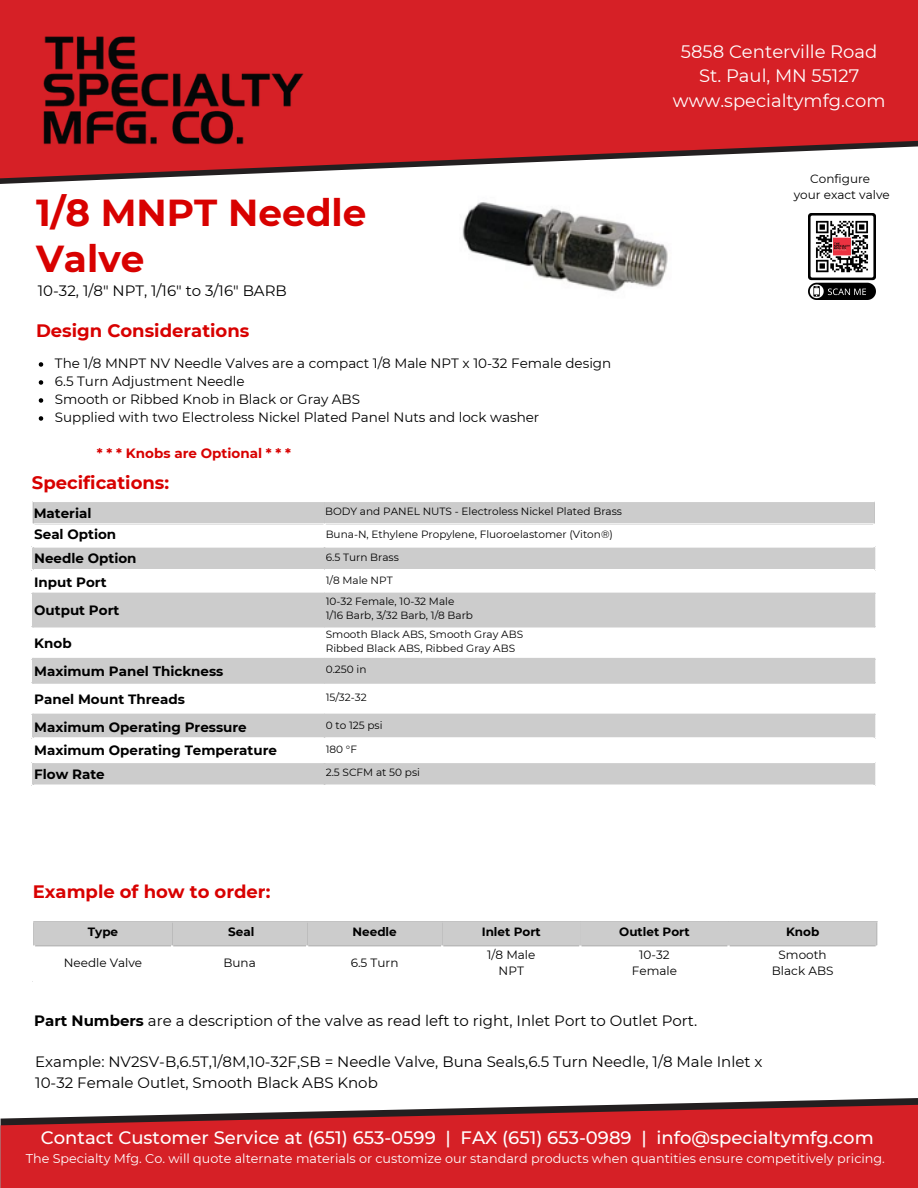
<style>
.page{position:relative;width:918px;height:1188px;background:#fff}
.page>*{position:absolute;margin:0;border:0;box-sizing:border-box;transform-origin:0 0}
.t1{font:700 37.5px/46.2px "Montserrat";color:#d80100}
.t2{font:500 18px "Montserrat";color:#fff}
.t3{font:700 18px "Montserrat";color:#d80100}
.t4{font:18px/24.8px "Montserrat";color:#fff;text-align:center}
.t5{font:15px/20.2px "Montserrat";color:#000}
.t6{font:13.5px "Montserrat";color:#000}
.t7{font:700 13.5px "Montserrat";color:#000}
.t8{font:700 13.5px "Montserrat";color:#d80100}
.t9{font:12.75px "Montserrat";color:#fff}
.t10{font:12px "Montserrat";color:#000}
.t11{font:700 12px "Montserrat";color:#000}
.t12{font:10.5px "Montserrat";color:#000}
.s1{font-weight:700}
</style>
<div class="page">
<svg style="left:0;top:0;width:918px;height:179px;background:#d4373c"></svg>
<svg style="left:609px;top:1098px;width:309px;height:7px"></svg>
<svg style="left:1px;top:1105px;width:917px;height:83px;background:#cc2b31"></svg>
<img style="left:26px;top:21px;width:290px;height:157px">
<div style="left:33px;top:922px;width:844px;height:23px;background:#ccc"></div>
<hr style="left:33px;top:921px;width:844px;height:1px;background:#ccc">
<hr style="left:35px;top:945px;width:841px;height:2px;background:#ccc">
<hr style="left:171px;top:945px;width:2px;height:36px;background:#fff">
<hr style="left:306px;top:945px;width:2px;height:36px;background:#fff">
<hr style="left:441px;top:945px;width:2px;height:36px;background:#fff">
<hr style="left:579px;top:945px;width:3px;height:36px;background:#fff">
<hr style="left:727px;top:945px;width:3px;height:36px;background:#fff">
<div style="left:34px;top:502px;width:840px;height:283px;background:#ccc"></div>
<svg style="left:34px;top:525px;width:839px;height:236px"></svg>
<svg style="left:33px;top:502px;width:1px;height:21px"></svg>
<svg style="left:324px;top:502px;width:1px;height:21px"></svg>
<svg style="left:874px;top:502px;width:1px;height:21px"></svg>
<hr style="left:34px;top:523px;width:839px;height:2px;background:#fff">
<hr style="left:323px;top:523px;width:3px;height:22px;background:#fff">
<hr style="left:323px;top:571px;width:3px;height:22px;background:#fff">
<hr style="left:323px;top:628px;width:3px;height:30px;background:#fff">
<hr style="left:323px;top:684px;width:3px;height:30px;background:#fff">
<hr style="left:323px;top:740px;width:3px;height:21px;background:#fff">
<hr style="left:873px;top:523px;width:2px;height:22px;background:#fff">
<hr style="left:873px;top:571px;width:2px;height:22px;background:#fff">
<hr style="left:873px;top:628px;width:2px;height:30px;background:#fff">
<hr style="left:873px;top:684px;width:2px;height:30px;background:#fff">
<hr style="left:873px;top:740px;width:2px;height:21px;background:#fff">
<hr style="left:32px;top:545px;width:843px;height:3px;background:#fff">
<hr style="left:32px;top:569px;width:843px;height:2px;background:#fff">
<hr style="left:32px;top:737px;width:843px;height:3px;background:#fff">
<hr style="left:32px;top:761px;width:843px;height:2px;background:#fff">
<hr style="left:32px;top:548px;width:2px;height:21px;background:#ccc">
<hr style="left:32px;top:595px;width:2px;height:30px;background:#ccc">
<hr style="left:32px;top:660px;width:2px;height:22px;background:#ccc">
<hr style="left:32px;top:716px;width:2px;height:21px;background:#ccc">
<hr style="left:32px;top:763px;width:2px;height:22px;background:#ccc">
<hr style="left:323px;top:548px;width:3px;height:21px;background:#ccc">
<hr style="left:323px;top:595px;width:3px;height:30px;background:#ccc">
<hr style="left:323px;top:660px;width:3px;height:22px;background:#ccc">
<hr style="left:323px;top:716px;width:3px;height:21px;background:#ccc">
<hr style="left:323px;top:763px;width:3px;height:22px;background:#ccc">
<hr style="left:873px;top:548px;width:2px;height:21px;background:#ccc">
<hr style="left:873px;top:595px;width:2px;height:30px;background:#ccc">
<hr style="left:873px;top:660px;width:2px;height:22px;background:#ccc">
<hr style="left:873px;top:716px;width:2px;height:21px;background:#ccc">
<hr style="left:873px;top:763px;width:2px;height:22px;background:#ccc">
<hr style="left:32px;top:593px;width:843px;height:2px;background:#ccc">
<hr style="left:32px;top:625px;width:843px;height:3px;background:#ccc">
<hr style="left:32px;top:658px;width:843px;height:2px;background:#ccc">
<hr style="left:32px;top:682px;width:843px;height:2px;background:#ccc">
<hr style="left:32px;top:714px;width:843px;height:2px;background:#ccc">
<img style="left:808px;top:213px;width:68px;height:87px">
<img style="left:462px;top:202px;width:206px;height:90px">
<svg style="left:39px;top:362px;width:4px;height:5px"></svg>
<svg style="left:39px;top:380px;width:4px;height:5px"></svg>
<svg style="left:39px;top:398px;width:4px;height:5px"></svg>
<svg style="left:39px;top:416px;width:4px;height:5px"></svg>
<p class="t1" style="left:36px;top:189px;width:332px">1/8 MNPT Needle<br>Valve</p>
<h6 class="t5" style="left:38px;top:280px;width:251px">10-32, 1/8" NPT, 1/16" to 3/16" BARB</h6>
<p class="t3" style="left:36px;top:320px;width:215px">Design Considerations</p>
<p class="t6" style="left:55px;top:355px;width:558px">The 1/8 MNPT NV Needle Valves are a compact 1/8 Male NPT x 10-32 Female design</p>
<p class="t6" style="left:55px;top:373px;width:191px">6.5 Turn Adjustment Needle</p>
<p class="t6" style="left:55px;top:391px;width:307px">Smooth or Ribbed Knob in Black or Gray ABS</p>
<p class="t6" style="left:55px;top:409px;width:486px">Supplied with two Electroless Nickel Plated Panel Nuts and lock washer</p>
<p class="t8" style="left:97px;top:445px;width:196px">* * * Knobs are Optional * * *</p>
<h4 class="t3" style="left:32px;top:471px;width:139px">Specifications:</h4>
<p class="t7" style="left:34px;top:505px;width:59px">Material</p>
<p class="t12" style="left:325px;top:505px;width:298px">BODY and PANEL NUTS - Electroless Nickel Plated Brass</p>
<p class="t7" style="left:34px;top:526px;width:84px">Seal Option</p>
<p class="t12" style="left:326px;top:528px;width:289px">Buna-N, Ethylene Propylene, Fluoroelastomer (Viton®)</p>
<p class="t7" style="left:34px;top:550px;width:104px">Needle Option</p>
<p class="t12" style="left:326px;top:551px;width:75px">6.5 Turn Brass</p>
<p class="t7" style="left:34px;top:574px;width:74px">Input Port</p>
<p class="t12" style="left:326px;top:574px;width:69px">1/8 Male NPT</p>
<p class="t7" style="left:34px;top:602px;width:87px">Output Port</p>
<p class="t12" style="left:326px;top:595px;width:130px">10-32 Female, 10-32 Male</p>
<p class="t12" style="left:326px;top:609px;width:149px">1/16 Barb, 3/32 Barb, 1/8 Barb</p>
<p class="t7" style="left:34px;top:635px;width:39px">Knob</p>
<p class="t12" style="left:326px;top:628px;width:199px">Smooth Black ABS, Smooth Gray ABS</p>
<p class="t12" style="left:326px;top:642px;width:191px">Ribbed Black ABS, Ribbed Gray ABS</p>
<p class="t7" style="left:34px;top:663px;width:191px">Maximum Panel Thickness</p>
<p class="t12" style="left:326px;top:663px;width:42px">0.250 in</p>
<p class="t7" style="left:34px;top:691px;width:152px">Panel Mount Threads</p>
<p class="t12" style="left:326px;top:691px;width:43px">15/32-32</p>
<p class="t7" style="left:34px;top:719px;width:214px">Maximum Operating Pressure</p>
<p class="t12" style="left:326px;top:719px;width:58px">0 to 125 psi</p>
<p class="t7" style="left:34px;top:742px;width:244px">Maximum Operating Temperature</p>
<p class="t12" style="left:326px;top:742px;width:33px">180 °F</p>
<p class="t7" style="left:34px;top:766px;width:72px">Flow Rate</p>
<h2 class="t12" style="left:326px;top:766px;width:96px">2.5 SCFM at 50 psi</h2>
<p class="t3" style="left:33px;top:880px;width:239px">Example of how to order:</p>
<p class="t4" style="left:673px;top:39px;width:214px">5858 Centerville Road<br>St. Paul, MN 55127 www.specialtymfg.com</p>
<h4 class="t10" style="left:810px;top:172px;width:61px">Configure</h4>
<h2 class="t10" style="left:794px;top:188px;width:98px">your exact valve</h2>
<h3 class="t11" style="left:88px;top:925px;width:32px">Type</h3>
<p class="t11" style="left:228px;top:925px;width:28px">Seal</p>
<p class="t11" style="left:353px;top:925px;width:46px">Needle</p>
<h1 class="t11" style="left:482px;top:925px;width:61px">Inlet Port</h1>
<p class="t11" style="left:619px;top:925px;width:72px">Outlet Port</p>
<p class="t11" style="left:786px;top:925px;width:35px">Knob</p>
<h4 class="t10" style="left:64px;top:955px;width:80px">Needle Valve</h4>
<h2 class="t10" style="left:223px;top:955px;width:34px">Buna</h2>
<p class="t10" style="left:351px;top:955px;width:49px">6.5 Turn</p>
<p class="t10" style="left:487px;top:947px;width:50px">1/8 Male</p>
<p class="t10" style="left:499px;top:963px;width:27px">NPT</p>
<h2 class="t10" style="left:779px;top:947px;width:50px">Smooth</h2>
<p class="t10" style="left:772px;top:963px;width:63px">Black ABS</p>
<p class="t10" style="left:639px;top:947px;width:32px">10-32</p>
<h5 class="t10" style="left:632px;top:963px;width:47px">Female</h5>
<p class="t5" style="left:34px;top:1011px;width:665px"><span class="s1">Part Numbers</span> are a description of the valve as read left to right, Inlet Port to Outlet Port.</p>
<p class="t5" style="left:35px;top:1052px;width:729px">Example: NV2SV-B,6.5T,1/8M,10-32F,SB = Needle Valve, Buna Seals,6.5 Turn Needle, 1/8 Male Inlet x<br>10-32 Female Outlet, Smooth Black ABS Knob</p>
<p class="t2" style="left:41px;top:1127px;width:834px">Contact Customer Service at (651) 653-0599 | FAX (651) 653-0989 | info@specialtymfg.com</p>
<p class="t9" style="left:26px;top:1150px;width:861px">The Specialty Mfg. Co. will quote alternate materials or customize our standard products when quantities ensure competitively pricing.</p>
</div>
